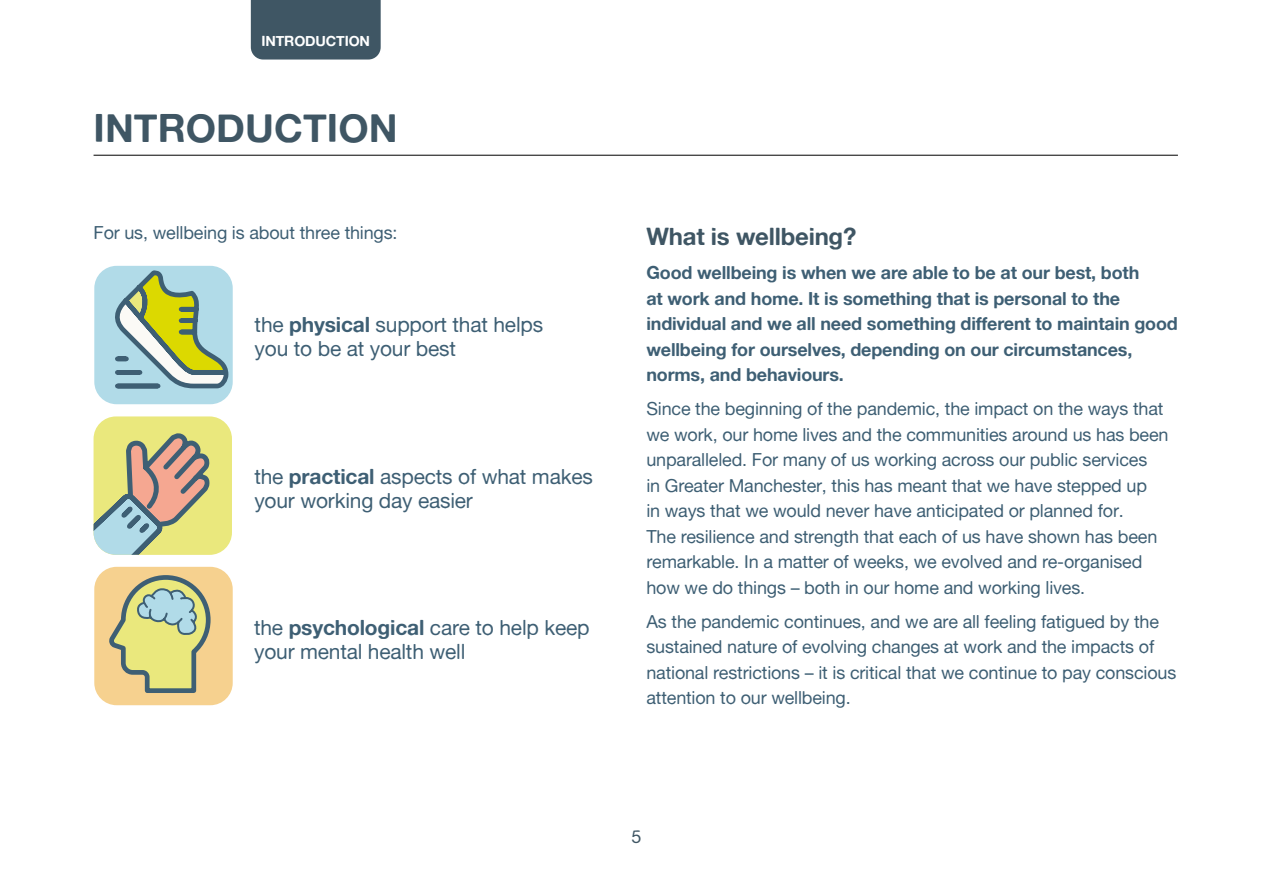
<style>
.page{position:relative;width:1263px;height:893px;background:#fff}
.page>*{position:absolute;margin:0;border:0;box-sizing:border-box;transform-origin:0 0}
.t1{font:39px "Alte Haas Grotesk Bold";color:#3f5664}
.t2{font:24px "Alte Haas Grotesk Bold";letter-spacing:-.01em;color:#3f5664}
.t3{font:21px/24px "Alte Haas Grotesk";letter-spacing:-.01em;color:#3e5f74}
.t4{font:18px/25.5px "Alte Haas Grotesk";letter-spacing:-.01em;color:#3e5f74}
.t5{font:18px/25.5px "Alte Haas Grotesk Bold";letter-spacing:-.01em;color:#3e5f74}
.t6{font:18px "Alte Haas Grotesk";color:#3f5664}
.t7{font:14.1px "Alte Haas Grotesk Bold";letter-spacing:-.01em;color:#fff}
.s1{font-family:"Alte Haas Grotesk Bold"}
</style>
<div class="page">
<div style="left:94px;top:567px;width:139px;height:138px;background:#f6d18f;border-radius:22px"></div>
<svg style="left:109px;top:569px;width:124px;height:126px"></svg>
<div style="left:94px;top:266px;width:139px;height:138px;background:#b1dbe8;border-radius:22px"></div>
<svg style="left:94px;top:270px;width:139px;height:127px"></svg>
<div style="left:94px;top:416px;width:138px;height:139px;background:#eae87d;border-radius:22px"></div>
<svg style="left:94px;top:430px;width:116px;height:125px"></svg>
<hr style="left:94px;top:155px;width:1084px;height:1px;background:#000">
<div style="left:251px;top:0;width:130px;height:60px;background:#3f5664"></div>
<p class="t7" style="left:261px;top:32px;width:110px">INTRODUCTION</p>
<h1 class="t1" style="left:94px;top:104px;width:306px">INTRODUCTION</h1>
<p class="t4" style="left:94px;top:220px;width:306px">For us, wellbeing is about three things:</p>
<p class="t3" style="left:255px;top:312px;width:290px">the <span class="s1">physical</span> support that helps you to be at your best</p>
<p class="t3" style="left:254px;top:464px;width:340px">the <span class="s1">practical</span> aspects of what makes your working day easier</p>
<p class="t3" style="left:254px;top:615px;width:337px">the <span class="s1">psychological</span> care to help keep your mental health well</p>
<h2 class="t2" style="left:646px;top:222px;width:212px">What is wellbeing?</h2>
<p class="t5" style="left:646px;top:260px;width:533px">Good wellbeing is when we are able to be at our best, both<br>at work and home. It is something that is personal to the individual and we all need something different to maintain good wellbeing for ourselves, depending on our circumstances, norms, and behaviours.</p>
<p class="t4" style="left:646px;top:396px;width:524px">Since the beginning of the pandemic, the impact on the ways that we work, our home lives and the communities around us has been unparalleled. For many of us working across our public services<br>in Greater Manchester, this has meant that we have stepped up<br>in ways that we would never have anticipated or planned for.<br>The resilience and strength that each of us have shown has been remarkable. In a matter of weeks, we evolved and re-organised how we do things – both in our home and working lives.</p>
<p class="t4" style="left:646px;top:608px;width:531px">As the pandemic continues, and we are all feeling fatigued by the sustained nature of evolving changes at work and the impacts of national restrictions – it is critical that we continue to pay conscious attention to our wellbeing.</p>
<p class="t6" style="left:631px;top:826px;width:12px">5</p>
</div>
